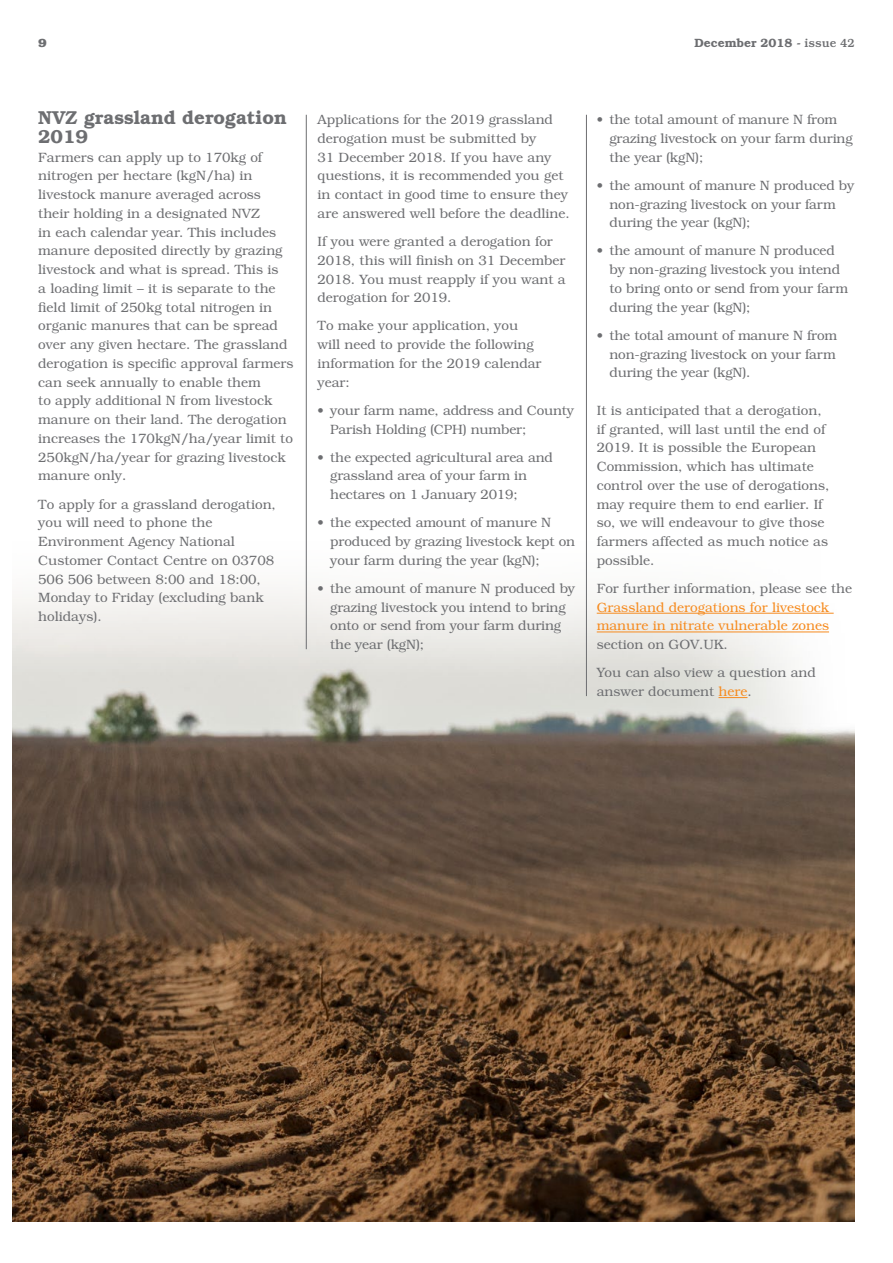
<style>
.page{position:relative;width:893px;height:1263px;background:#fff}
.page>*{position:absolute;margin:0;border:0;box-sizing:border-box;transform-origin:0 0}
.H2_1{font:600 18.75px/18.8px "Bookman Std";color:#6d6e71}
.Body_copy{font:300 13.5px/18.8px "Bookman Std";color:#6d6e71}
.Body_copy-2{font:300 13.5px/18.8px "Bookman Std";color:#f68b1f}
.t1{font:600 12px "Bookman Std";color:#6d6e71}
.t2{font:700 12px "Bookman Std";color:#6d6e71}
.s1{font-weight:500}
.s2{color:#6d6e71}
.s3{color:#f68b1f}
</style>
<div class="page">
<img style="left:13px;top:443px;width:842px;height:778px">
<hr style="left:597px;top:613px;width:237px;height:1px;background:#f68b1f">
<hr style="left:597px;top:632px;width:232px;height:1px;background:#f68b1f">
<svg style="left:718px;top:697px;width:29px;height:1px"></svg>
<hr style="left:306px;top:115px;width:1px;height:534px;background:#6d6e71">
<hr style="left:586px;top:115px;width:1px;height:581px;background:#6d6e71">
<p class="t2" style="left:38px;top:35px;width:10px">9</p>
<p class="t1" style="left:695px;top:35px;width:162px">December 2018 <span class="s1">- issue 42</span></p>
<p class="H2_1" style="left:38px;top:108px;width:250px">NVZ grassland derogation<br>2019</p>
<p class="Body_copy" style="left:38px;top:148px;width:257px">Farmers can apply up to 170kg of nitrogen per hectare (kgN/ha) in livestock manure averaged across their holding in a designated NVZ<br>in each calendar year. This includes manure deposited directly by grazing livestock and what is spread. This is<br>a loading limit – it is separate to the field limit of 250kg total nitrogen in organic manures that can be spread over any given hectare. The grassland derogation is specific approval farmers can seek annually to enable them<br>to apply additional N from livestock manure on their land. The derogation increases the 170kgN/ha/year limit to 250kgN/ha/year for grazing livestock manure only.</p>
<p class="Body_copy" style="left:38px;top:495px;width:239px">To apply for a grassland derogation, you will need to phone the<br>Environment Agency National<br>Customer Contact Centre on 03708<br>506 506 between 8:00 and 18:00,<br>Monday to Friday (excluding bank holidays).</p>
<p class="Body_copy" style="left:317px;top:110px;width:254px">Applications for the 2019 grassland derogation must be submitted by<br>31 December 2018. If you have any questions, it is recommended you get in contact in good time to ensure they are answered well before the deadline.</p>
<p class="Body_copy" style="left:317px;top:232px;width:250px">If you were granted a derogation for<br>2018, this will finish on 31 December<br>2018. You must reapply if you want a derogation for 2019.</p>
<p class="Body_copy" style="left:317px;top:317px;width:225px">To make your application, you will need to provide the following information for the 2019 calendar year:</p>
<p class="Body_copy" style="left:330px;top:401px;width:245px;text-indent:-13px">• your farm name, address and County<br>Parish Holding (CPH) number;</p>
<p class="Body_copy" style="left:330px;top:448px;width:224px;text-indent:-13px">• the expected agricultural area and grassland area of your farm in hectares on 1 January 2019;</p>
<p class="Body_copy" style="left:330px;top:513px;width:246px;text-indent:-13px">• the expected amount of manure N produced by grazing livestock kept on your farm during the year (kgN);</p>
<p class="Body_copy" style="left:330px;top:579px;width:246px;text-indent:-13px">• the amount of manure N produced by grazing livestock you intend to bring onto or send from your farm during the year (kgN);</p>
<p class="Body_copy" style="left:609px;top:110px;width:245px;text-indent:-13px">• the total amount of manure N from grazing livestock on your farm during the year (kgN);</p>
<p class="Body_copy" style="left:609px;top:176px;width:246px;text-indent:-13px">• the amount of manure N produced by non-grazing livestock on your farm during the year (kgN);</p>
<p class="Body_copy" style="left:609px;top:242px;width:240px;text-indent:-13px">• the amount of manure N produced by non-grazing livestock you intend to bring onto or send from your farm during the year (kgN);</p>
<p class="Body_copy" style="left:609px;top:326px;width:229px;text-align:justify;text-indent:-13px">• the total amount of manure N from non-grazing livestock on your farm during the year (kgN).</p>
<p class="Body_copy" style="left:597px;top:401px;width:234px">It is anticipated that a derogation, if granted, will last until the end of<br>2019. It is possible the European<br>Commission, which has ultimate control over the use of derogations, may require them to end earlier. If so, we will endeavour to give those farmers affected as much notice as possible.</p>
<p class="Body_copy-2" style="left:597px;top:579px;width:257px"><span class="s2">For further information, please see the </span>Grassland derogations for livestock manure in nitrate vulnerable zones <span class="s2">section on GOV.UK.</span></p>
<p class="Body_copy" style="left:597px;top:663px;width:221px">You can also view a question and answer document <span class="s3">here</span>.</p>
</div>
